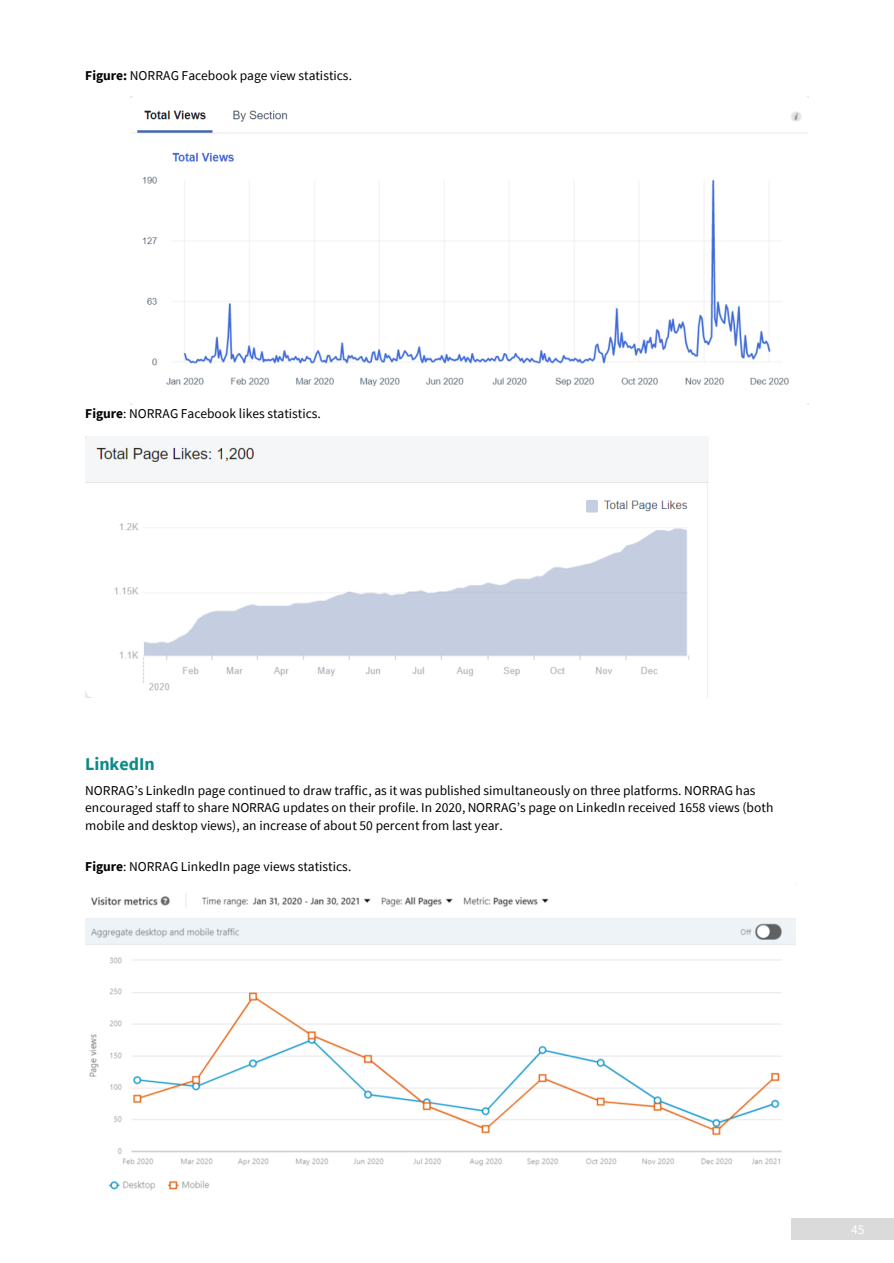
<style>
.page{position:relative;width:894px;height:1263px;background:#fff}
.page>*{position:absolute;margin:0;border:0;box-sizing:border-box;transform-origin:0 0}
.t1{font:700 18px "Source Sans Pro";color:#0e8a8b}
.t2{font:13.5px/17.1px "Source Sans Pro";color:#000}
.t3{font:13.5px "Source Sans Pro";color:#fff}
.s1{font-weight:700}
</style>
<div class="page">
<div style="left:791px;top:1218px;width:102px;height:21px;background:#d9dad9"></div>
<img style="left:131px;top:96px;width:676px;height:291px">
<img style="left:85px;top:436px;width:623px;height:262px">
<img style="left:85px;top:893px;width:709px;height:297px">
<p class="t2" style="left:85px;top:67px;width:268px"><span class="s1">Figure:</span> NORRAG Facebook page view statistics.</p>
<p class="t2" style="left:85px;top:404px;width:237px"><span class="s1">Figure</span>: NORRAG Facebook likes statistics.</p>
<h2 class="t1" style="left:85px;top:752px;width:71px">LinkedIn</h2>
<p class="t2" style="left:85px;top:782px;width:689px">NORRAG’s LinkedIn page continued to draw traffic, as it was published simultaneously on three platforms. NORRAG has encouraged staff to share NORRAG updates on their profile. In 2020, NORRAG’s page on LinkedIn received 1658 views (both mobile and desktop views), an increase of about 50 percent from last year.</p>
<p class="t2" style="left:85px;top:857px;width:267px"><span class="s1">Figure</span>: NORRAG LinkedIn page views statistics.</p>
<p class="t3" style="left:850px;top:1220px;width:15px">45</p>
</div>
